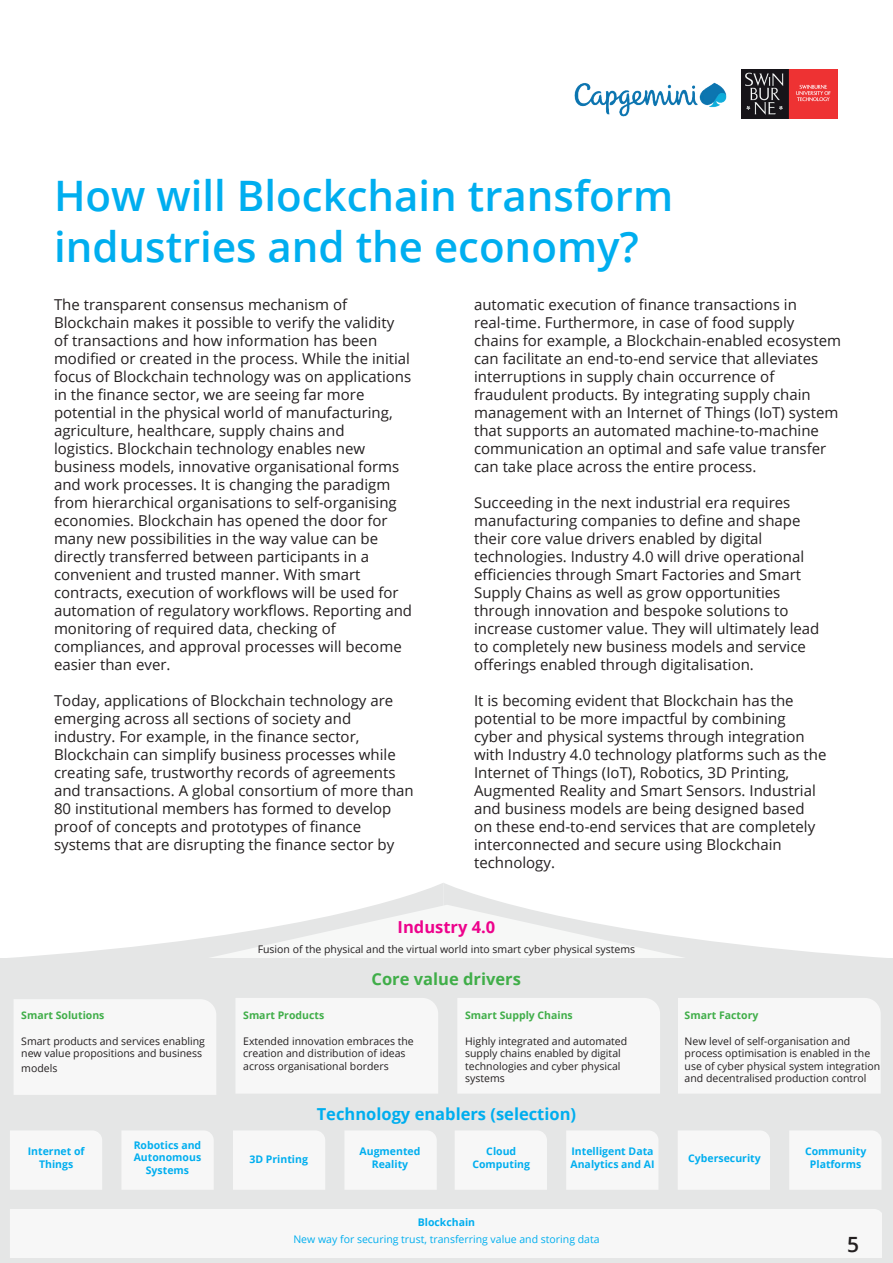
<style>
.page{position:relative;width:893px;height:1263px;background:#fff}
.page>*{position:absolute;margin:0;border:0;box-sizing:border-box;transform-origin:0 0}
.t1{font:600 42px/50.4px "Open Sans";color:#00aeef}
.t2{font:600 21px "Open Sans";color:#231f20}
.t3{font:700 16.5px "Open Sans";color:#00aeef}
.t4{font:700 16.5px "Open Sans";color:#40ae49}
.t5{font:700 16.5px "Open Sans";color:#ed028c}
.t6{font:15px/18px "Open Sans";color:#231f20}
.t7{font:10.5px/12.6px "Open Sans";color:#231f20}
.t8{font:700 10.5px/12.6px "Open Sans";color:#00aeef;text-align:center}
.t9{font:700 10.5px "Open Sans";color:#40ae49}
.t10{font:10.5px "Open Sans";color:#00aeef}
</style>
<div class="page">
<img style="left:752px;top:70px;width:86px;height:48px">
<img style="left:574px;top:69px;width:178px;height:50px">
<div style="left:0;top:957px;width:893px;height:306px;background:#e5e6e6"></div>
<svg style="left:0;top:883px;width:893px;height:75px"></svg>
<div style="left:236px;top:998px;width:202px;height:95px;background:#f7f7f7"></div>
<div style="left:457px;top:998px;width:203px;height:95px;background:#f7f7f7"></div>
<div style="left:678px;top:998px;width:203px;height:95px;background:#f7f7f7"></div>
<div style="left:14px;top:999px;width:202px;height:96px;background:#f7f7f7"></div>
<div style="left:10px;top:1131px;width:92px;height:59px;background:#f7f7f7"></div>
<div style="left:122px;top:1131px;width:92px;height:59px;background:#f7f7f7"></div>
<div style="left:233px;top:1131px;width:92px;height:59px;background:#f7f7f7"></div>
<div style="left:345px;top:1131px;width:92px;height:59px;background:#f7f7f7"></div>
<div style="left:455px;top:1131px;width:92px;height:59px;background:#f7f7f7"></div>
<div style="left:566px;top:1131px;width:92px;height:59px;background:#f7f7f7"></div>
<div style="left:678px;top:1131px;width:92px;height:59px;background:#f7f7f7"></div>
<div style="left:789px;top:1131px;width:92px;height:59px;background:#f7f7f7"></div>
<div style="left:10px;top:1209px;width:872px;height:48px;background:#f7f7f7"></div>
<h1 class="t1" style="left:54px;top:170px;width:621px">How will Blockchain transform industries and the economy?</h1>
<p class="t6" style="left:54px;top:295px;width:360px">The transparent consensus mechanism of Blockchain makes it possible to verify the validity<br>of transactions and how information has been modified or created in the process. While the initial focus of Blockchain technology was on applications in the finance sector, we are seeing far more potential in the physical world of manufacturing, agriculture, healthcare, supply chains and<br>logistics. Blockchain technology enables new business models, innovative organisational forms and work processes. It is changing the paradigm from hierarchical organisations to self-organising economies. Blockchain has opened the door for many new possibilities in the way value can be directly transferred between participants in a convenient and trusted manner. With smart contracts, execution of workflows will be used for automation of regulatory workflows. Reporting and monitoring of required data, checking of compliances, and approval processes will become easier than ever.</p>
<p class="t6" style="left:54px;top:691px;width:361px">Today, applications of Blockchain technology are emerging across all sections of society and industry. For example, in the finance sector, Blockchain can simplify business processes while creating safe, trustworthy records of agreements and transactions. A global consortium of more than 80 institutional members has formed to develop proof of concepts and prototypes of finance systems that are disrupting the finance sector by</p>
<p class="t6" style="left:474px;top:295px;width:368px">automatic execution of finance transactions in real-time. Furthermore, in case of food supply chains for example, a Blockchain-enabled ecosystem can facilitate an end-to-end service that alleviates interruptions in supply chain occurrence of fraudulent products. By integrating supply chain management with an Internet of Things (IoT) system that supports an automated machine-to-machine communication an optimal and safe value transfer can take place across the entire process.</p>
<p class="t6" style="left:474px;top:493px;width:347px">Succeeding in the next industrial era requires manufacturing companies to define and shape their core value drivers enabled by digital technologies. Industry 4.0 will drive operational efficiencies through Smart Factories and Smart Supply Chains as well as grow opportunities through innovation and bespoke solutions to increase customer value. They will ultimately lead to completely new business models and service offerings enabled through digitalisation.</p>
<p class="t6" style="left:474px;top:691px;width:354px">It is becoming evident that Blockchain has the potential to be more impactful by combining cyber and physical systems through integration with Industry 4.0 technology platforms such as the Internet of Things (IoT), Robotics, 3D Printing, Augmented Reality and Smart Sensors. Industrial and business models are being designed based on these end-to-end services that are completely interconnected and secure using Blockchain technology.</p>
<p class="t5" style="left:398px;top:915px;width:99px">Industry 4.0</p>
<p class="t7" style="left:258px;top:942px;width:379px">Fusion of the physical and the virtual world into smart cyber physical systems</p>
<p class="t9" style="left:21px;top:1008px;width:85px">Smart Solutions</p>
<p class="t7" style="left:21px;top:1034px;width:185px">Smart products and services enabling new value propositions and business</p>
<p class="t7" style="left:21px;top:1061px;width:38px">models</p>
<p class="t8" style="left:28px;top:1145px;width:58px">Internet of<br>Things</p>
<p class="t8" style="left:134px;top:1138px;width:69px">Robotics and<br>Autonomous<br>Systems</p>
<p class="t4" style="left:372px;top:967px;width:151px">Core value drivers</p>
<p class="t9" style="left:243px;top:1008px;width:83px">Smart Products</p>
<p class="t7" style="left:243px;top:1034px;width:172px">Extended innovation embraces the creation and distribution of ideas across organisational borders</p>
<p class="t9" style="left:465px;top:1008px;width:109px">Smart Supply Chains</p>
<p class="t7" style="left:465px;top:1034px;width:164px">Highly integrated and automated supply chains enabled by digital technologies and cyber physical systems</p>
<p class="t3" style="left:317px;top:1102px;width:261px">Technology enablers (selection)</p>
<p class="t9" style="left:685px;top:1008px;width:75px">Smart Factory</p>
<p class="t7" style="left:685px;top:1034px;width:197px">New level of self-organisation and process optimisation is enabled in the use of cyber physical system integration and decentralised production control</p>
<p class="t8" style="left:360px;top:1145px;width:62px">Augmented<br>Reality</p>
<p class="t8" style="left:472px;top:1145px;width:59px">Cloud<br>Computing</p>
<p class="t8" style="left:570px;top:1145px;width:86px;text-align:left">Intelligent Data<br>Analytics and AI</p>
<p class="t8" style="left:805px;top:1145px;width:63px">Community<br>Platforms</p>
<p class="t8" style="left:249px;top:1153px;width:60px">3D Printing</p>
<p class="t8" style="left:688px;top:1152px;width:74px">Cybersecurity</p>
<p class="t8" style="left:418px;top:1216px;width:59px">Blockchain</p>
<p class="t10" style="left:293px;top:1232px;width:308px">New way for securing trust, transferring value and storing data</p>
<h2 class="t2" style="left:847px;top:1230px;width:13px">5</h2>
</div>
